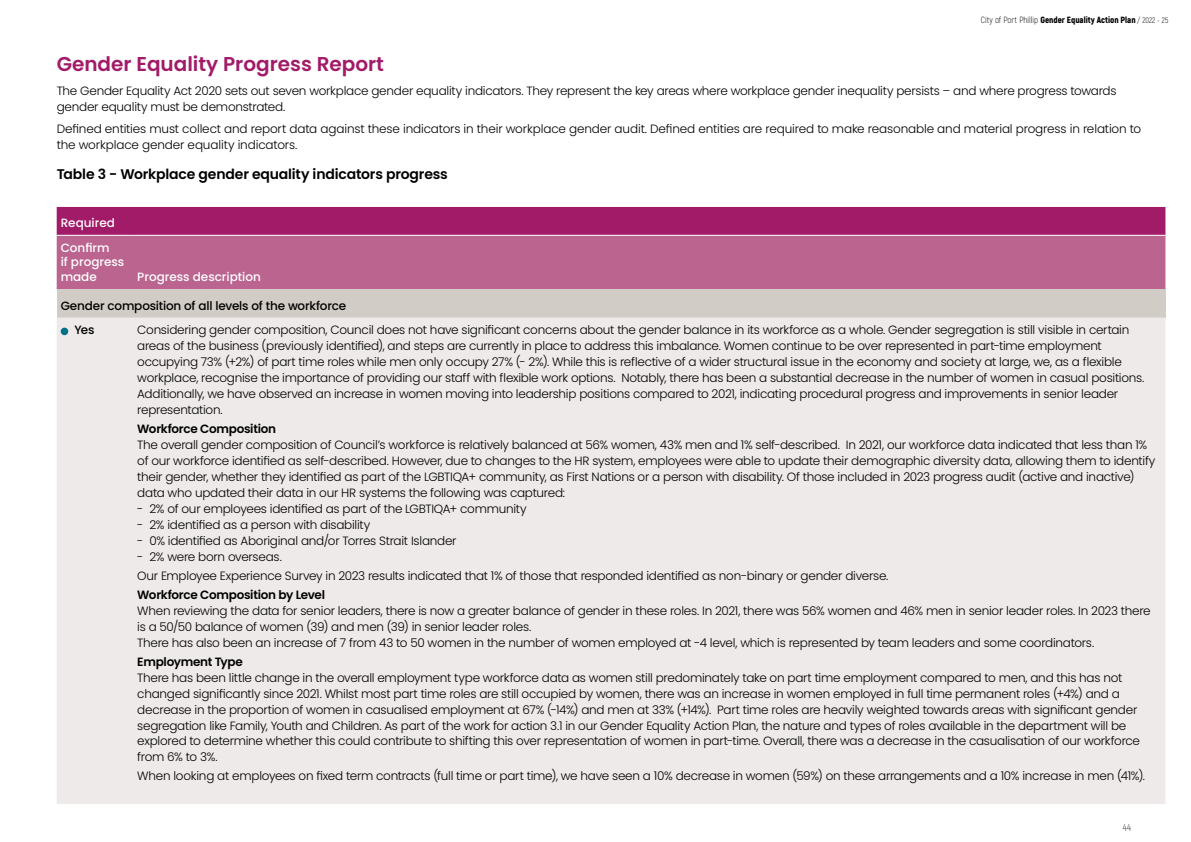
<style>
.page{position:relative;width:1191px;height:842px;background:#fff}
.page>*{position:absolute;margin:0;border:0;box-sizing:border-box;transform-origin:0 0}
.t1{font:600 20px "Poppins";color:#a11b68}
.t2{font:600 14px "Poppins";letter-spacing:-.015em;color:#000}
.t3{font:300 12px/16px "Poppins";letter-spacing:-.02em;color:#000}
.t4{font:600 12px "Poppins";letter-spacing:-.025em;color:#000}
.t5{font:500 12px/24.5px "Poppins";color:#fff}
.t6{font:500 12px/24.5px "Poppins";letter-spacing:-.015em;color:#000}
.t7{font:300 10px "Akrobat";color:#37332f}
.t8{font:900 9px "Akrobat";color:#000}
.s1{font-weight:300}
.s2{font-weight:300;font-size:8px}
</style>
<div class="page">
<div style="left:57px;top:207px;width:1108px;height:28px;background:#a11b68"></div>
<div style="left:57px;top:236px;width:1108px;height:53px;background:#ba648f"></div>
<div style="left:57px;top:289px;width:1108px;height:29px;background:#d1ccc5"></div>
<div style="left:57px;top:318px;width:1108px;height:486px;background:#eeeae9"></div>
<div style="left:61px;top:328px;width:7px;height:7px;background:#007086;border-radius:50%"></div>
<p class="t8" style="left:981px;top:14px;width:189px"><span class="s1">City of Port Phillip</span> Gender Equality Action Plan <span class="s2">/ 2022 - 25</span></p>
<h1 class="t1" style="left:57px;top:52px;width:329px">Gender Equality Progress Report</h1>
<p class="t3" style="left:57px;top:83px;width:1061px">The Gender Equality Act 2020 sets out seven workplace gender equality indicators. They represent the key areas where workplace gender inequality persists – and where progress towards gender equality must be demonstrated.</p>
<p class="t3" style="left:57px;top:121px;width:1086px">Defined entities must collect and report data against these indicators in their workplace gender audit. Defined entities are required to make reasonable and material progress in relation to the workplace gender equality indicators.</p>
<p class="t2" style="left:57px;top:166px;width:392px">Table 3 - Workplace gender equality indicators progress</p>
<p class="t5" style="left:61px;top:211px;width:56px">Required<br>Confirm</p>
<p class="t5" style="left:61px;top:255px;width:65px;line-height:14.4px">if progress made</p>
<p class="t5" style="left:137px;top:264px;width:125px">Progress description</p>
<p class="t6" style="left:74px;top:293px;width:273px;text-indent:-14px">Gender composition of all levels of the workforce<br>Yes</p>
<p class="t3" style="left:137px;top:322px;width:1008px">Considering gender composition, Council does not have significant concerns about the gender balance in its workforce as a whole. Gender segregation is still visible in certain areas of the business (previously identified), and steps are currently in place to address this imbalance. Women continue to be over represented in part-time employment occupying 73% (+2%) of part time roles while men only occupy 27% (- 2%). While this is reflective of a wider structural issue in the economy and society at large, we, as a flexible workplace, recognise the importance of providing our staff with flexible work options. Notably, there has been a substantial decrease in the number of women in casual positions.<br>Additionally, we have observed an increase in women moving into leadership positions compared to 2021, indicating procedural progress and improvements in senior leader representation.</p>
<p class="t4" style="left:137px;top:422px;width:140px">Workforce Composition</p>
<p class="t3" style="left:137px;top:437px;width:1019px">The overall gender composition of Council’s workforce is relatively balanced at 56% women, 43% men and 1% self-described. In 2021, our workforce data indicated that less than 1% of our workforce identified as self-described. However, due to changes to the HR system, employees were able to update their demographic diversity data, allowing them to identify their gender, whether they identified as part of the LGBTIQA+ community, as First Nations or a person with disability. Of those included in 2023 progress audit (active and inactive) data who updated their data in our HR systems the following was captured:</p>
<p class="t3" style="left:137px;top:501px;width:391px">- 2% of our employees identified as part of the LGBTIQA+ community</p>
<p class="t3" style="left:137px;top:517px;width:235px">- 2% identified as a person with disability</p>
<p class="t3" style="left:137px;top:533px;width:321px">- 0% identified as Aboriginal and/or Torres Strait Islander</p>
<p class="t3" style="left:137px;top:547px;width:752px;line-height:18.8px">- 2% were born overseas.<br>Our Employee Experience Survey in 2023 results indicated that 1% of those that responded identified as non-binary or gender diverse.</p>
<p class="t4" style="left:137px;top:587px;width:189px">Workforce Composition by Level</p>
<p class="t3" style="left:137px;top:602px;width:1015px">When reviewing the data for senior leaders, there is now a greater balance of gender in these roles. In 2021, there was 56% women and 46% men in senior leader roles. In 2023 there is a 50/50 balance of women (39) and men (39) in senior leader roles.<br>There has also been an increase of 7 from 43 to 50 women in the number of women employed at -4 level, which is represented by team leaders and some coordinators.</p>
<p class="t4" style="left:137px;top:654px;width:107px">Employment Type</p>
<p class="t3" style="left:137px;top:669px;width:1004px">There has been little change in the overall employment type workforce data as women still predominately take on part time employment compared to men, and this has not changed significantly since 2021. Whilst most part time roles are still occupied by women, there was an increase in women employed in full time permanent roles (+4%) and a decrease in the proportion of women in casualised employment at 67% (-14%) and men at 33% (+14%). Part time roles are heavily weighted towards areas with significant gender segregation like Family, Youth and Children. As part of the work for action 3.1 in our Gender Equality Action Plan, the nature and types of roles available in the department will be explored to determine whether this could contribute to shifting this over representation of women in part-time. Overall, there was a decrease in the casualisation of our workforce from 6% to 3%.</p>
<p class="t3" style="left:137px;top:768px;width:1009px">When looking at employees on fixed term contracts (full time or part time), we have seen a 10% decrease in women (59%) on these arrangements and a 10% increase in men (41%).</p>
<p class="t7" style="left:1123px;top:821px;width:10px">44</p>
</div>
